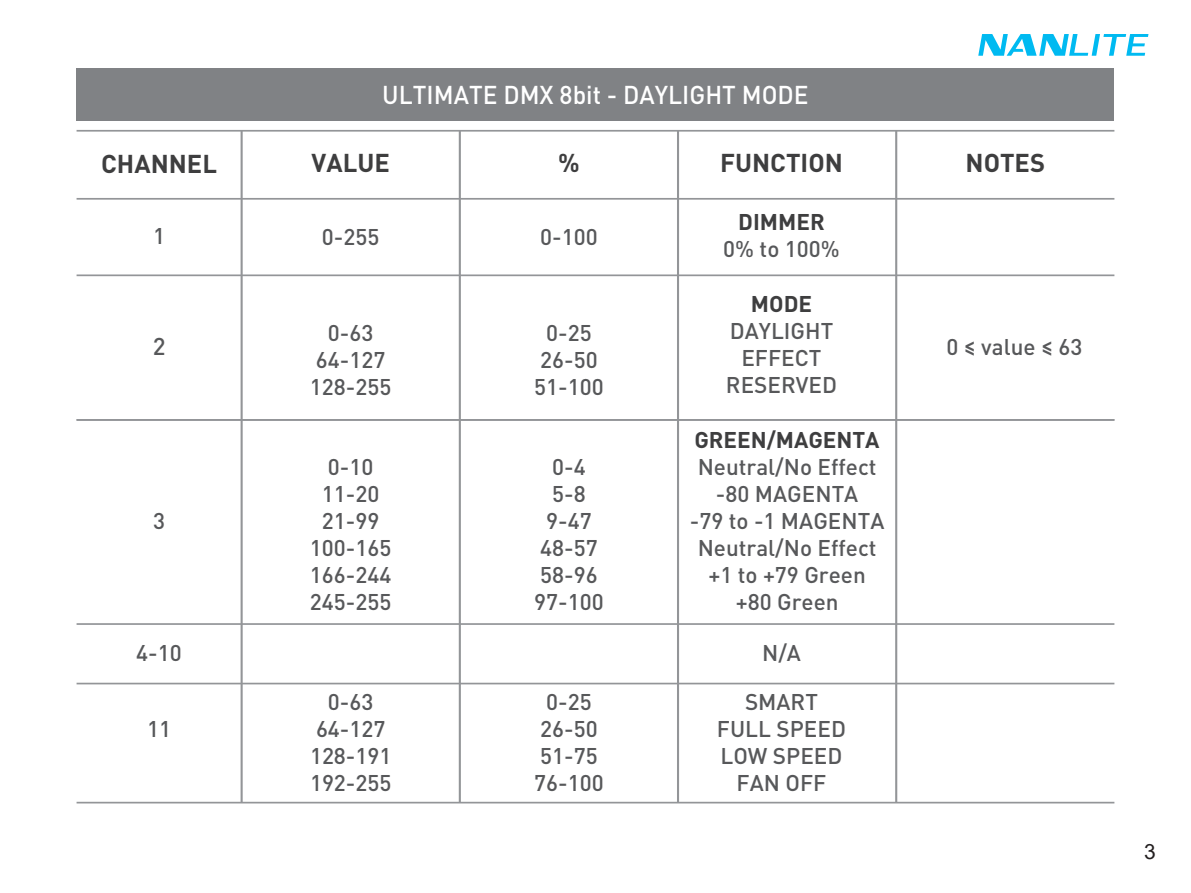
<style>
.page{position:relative;width:1191px;height:893px;background:#fff}
.page>*{position:absolute;margin:0;border:0;box-sizing:border-box;transform-origin:0 0}
.t1{font:500 25.5px "DIN Pro";color:#fff;scale:.96 1}
.t2{font:700 25.5px "DIN Pro";color:#3e3e3f}
.t3{font:500 24px "DIN Pro";color:#57585a}
.t4{font:500 22.5px/27px "DIN Pro";color:#57585a;text-align:center}
.t5{font:700 22.5px "DIN Pro";color:#3e3e3f}
.t6{font:21px "Arial";color:#231f20}
</style>
<div class="page">
<svg style="left:978px;top:34px;width:170px;height:22px"></svg>
<div style="left:77px;top:68px;width:1037px;height:52px;background:#808285"></div>
<hr style="left:77px;top:130px;width:1037px;height:2px;background:#939598">
<hr style="left:77px;top:198px;width:1037px;height:2px;background:#939598">
<hr style="left:77px;top:274px;width:1037px;height:2px;background:#939598">
<hr style="left:459px;top:131px;width:2px;height:672px;background:#939598">
<hr style="left:677px;top:131px;width:2px;height:672px;background:#939598">
<hr style="left:895px;top:131px;width:2px;height:672px;background:#939598">
<hr style="left:240px;top:131px;width:3px;height:672px;background:#939598">
<hr style="left:77px;top:623px;width:1037px;height:2px;background:#939598">
<hr style="left:77px;top:683px;width:1037px;height:1px;background:#939598">
<hr style="left:77px;top:802px;width:1037px;height:1px;background:#939598">
<hr style="left:77px;top:419px;width:1037px;height:2px;background:#939598">
<p class="t1" style="left:382px;top:77px;width:445px">ULTIMATE DMX 8bit - DAYLIGHT MODE</p>
<p class="t2" style="left:101px;top:147px;width:117px">CHANNEL</p>
<p class="t2" style="left:312px;top:146px;width:80px">VALUE</p>
<p class="t2" style="left:558px;top:146px;width:23px">%</p>
<p class="t2" style="left:720px;top:146px;width:124px">FUNCTION</p>
<p class="t2" style="left:965px;top:146px;width:81px">NOTES</p>
<p class="t4" style="left:153px;top:222px;width:13px">1</p>
<p class="t3" style="left:153px;top:330px;width:14px">2</p>
<p class="t4" style="left:153px;top:506px;width:13px">3</p>
<p class="t4" style="left:136px;top:638px;width:47px">4-10</p>
<p class="t4" style="left:147px;top:715px;width:25px">11</p>
<p class="t4" style="left:322px;top:222px;width:59px">0-255</p>
<p class="t4" style="left:310px;top:318px;width:83px">0-63<br>64-127<br>128-255</p>
<p class="t4" style="left:540px;top:222px;width:59px">0-100</p>
<p class="t4" style="left:534px;top:318px;width:71px">0-25<br>26-50<br>51-100</p>
<p class="t4" style="left:310px;top:452px;width:83px">0-10<br>11-20<br>21-99<br>100-165<br>166-244<br>245-255</p>
<p class="t4" style="left:534px;top:452px;width:71px">0-4<br>5-8<br>9-47<br>48-57<br>58-96<br>97-100</p>
<p class="t4" style="left:310px;top:688px;width:83px">0-63<br>64-127<br>128-191<br>192-255</p>
<p class="t4" style="left:534px;top:688px;width:71px">0-25<br>26-50<br>51-75<br>76-100</p>
<p class="t5" style="left:738px;top:207px;width:88px">DIMMER</p>
<p class="t4" style="left:723px;top:235px;width:118px">0% to 100%</p>
<p class="t5" style="left:751px;top:288px;width:63px">MODE</p>
<p class="t4" style="left:726px;top:316px;width:113px">DAYLIGHT<br>EFFECT<br>RESERVED</p>
<p class="t5" style="left:694px;top:424px;width:186px">GREEN/MAGENTA</p>
<p class="t4" style="left:690px;top:452px;width:196px">Neutral/No Effect -80 MAGENTA<br>-79 to -1 MAGENTA<br>Neutral/No Effect +1 to +79 Green +80 Green</p>
<p class="t4" style="left:762px;top:638px;width:40px">N/A</p>
<p class="t4" style="left:717px;top:688px;width:131px">SMART<br>FULL SPEED<br>LOW SPEED<br>FAN OFF</p>
<p class="t4" style="left:946px;top:332px;width:137px">0 ≤ value ≤ 63</p>
<p class="t6" style="left:1144px;top:837px;width:13px">3</p>
</div>
